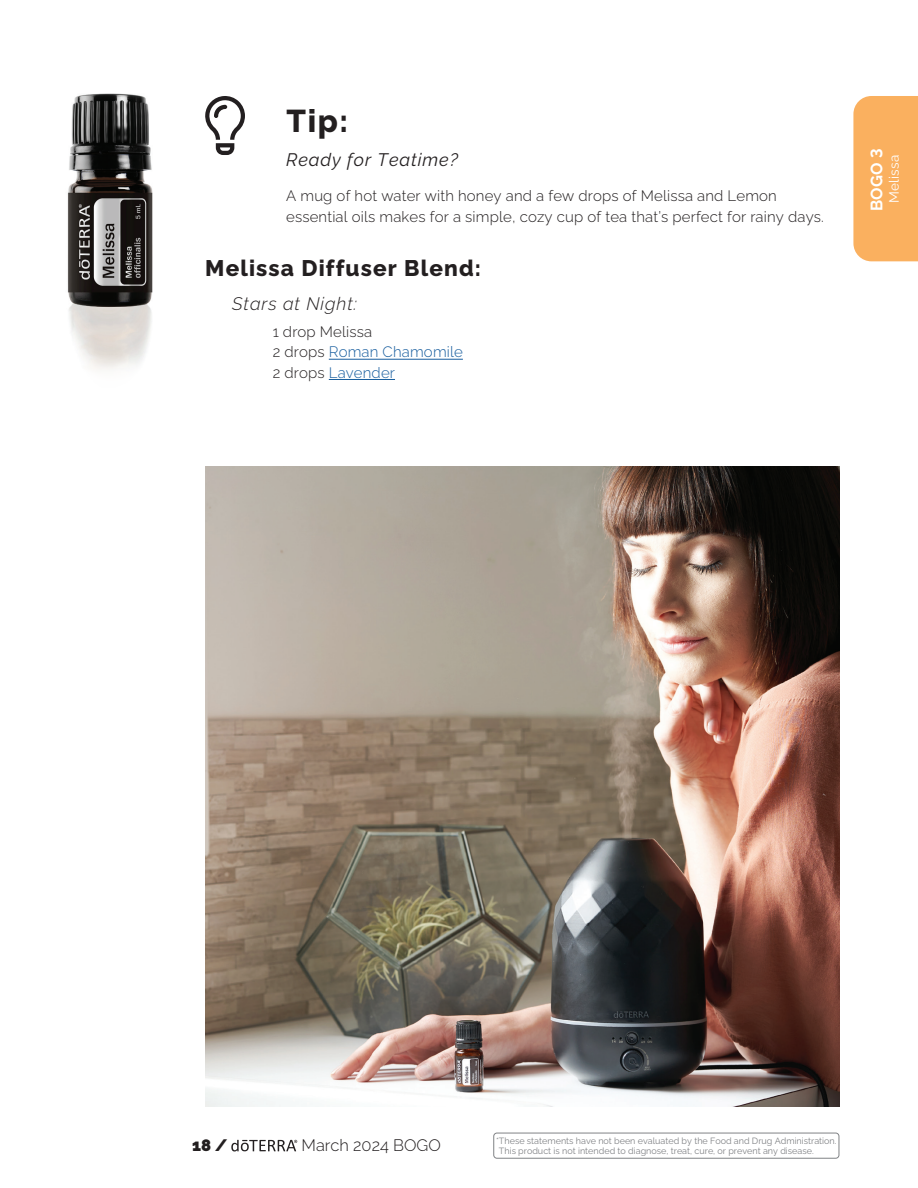
<style>
.page{position:relative;width:918px;height:1188px;background:#fff}
.page>*{position:absolute;margin:0;border:0;box-sizing:border-box;transform-origin:0 0}
.t1{font:800 31.5px "Ralewayd T";color:#231f20}
.t2{font:800 22.5px "Ralewayd T";letter-spacing:.05em;color:#231f20}
.t3{font:italic 18px "Ralewayd T";letter-spacing:.05em;color:#231f20}
.t4{font:italic 300 18px "Ralewayd T";letter-spacing:.05em;color:#231f20}
.t5{font:300 16.5px "Ralewayd T";color:#231f20}
.t6{font:700 16.5px "Ralewayd T";color:#fff}
.t7{font:900 16.5px "Ralewayd T";color:#231f20}
.t8{font:300 15px/20.2px "Ralewayd T";letter-spacing:.01em;color:#231f20}
.t9{font:13.5px "Ralewayd T";letter-spacing:.01em;color:#fff}
.t10{font:9px/10.5px "Ralewayd T";color:#808285}
.s1{color:#175d9e}
</style>
<div class="page">
<hr style="left:329px;top:359px;width:134px;height:1px;background:#175d9e">
<hr style="left:329px;top:379px;width:66px;height:1px;background:#175d9e">
<svg style="left:205px;top:96px;width:40px;height:59px"></svg>
<div style="left:853px;top:96px;width:65px;height:165px;background:#fab05f"></div>
<img style="left:67px;top:93px;width:86px;height:277px">
<img style="left:205px;top:467px;width:634px;height:640px">
<svg style="left:231px;top:1140px;width:66px;height:11px"></svg>
<div style="left:494px;top:1133px;width:345px;height:25px;border:1px solid #808285;border-radius:3px"></div>
<h1 class="t1" style="left:287px;top:96px;width:63px">Tip:</h1>
<p class="t3" style="left:286px;top:146px;width:173px">Ready for Teatime?</p>
<p class="t8" style="left:286px;top:183px;width:539px;line-height:21px">A mug of hot water with honey and a few drops of Melissa and Lemon essential oils makes for a simple, cozy cup of tea that’s perfect for rainy days.</p>
<h2 class="t2" style="left:205px;top:250px;width:277px">Melissa Diffuser Blend:</h2>
<p class="t4" style="left:232px;top:289px;width:126px">Stars at Night:</p>
<p class="t8" style="left:273px;top:320px;width:192px">1 drop Melissa<br>2 drops <span class="s1">Roman Chamomile<br></span>2 drops <span class="s1">Lavender</span></p>
<p class="t6" style="left:864px;top:211px;width:64px;rotate:-90deg">BOGO 3</p>
<p class="t9" style="left:884px;top:203px;width:49px;rotate:-90deg">Melissa</p>
<p class="t7" style="left:192px;top:1133px;width:37px">18 /</p>
<p class="t5" style="left:301px;top:1133px;width:141px">March 2024 BOGO</p>
<p class="t10" style="left:499px;top:1134px;width:339px;text-indent:-3px">*These statements have not been evaluated by the Food and Drug Administration.<br>This product is not intended to diagnose, treat, cure, or prevent any disease.</p>
</div>
